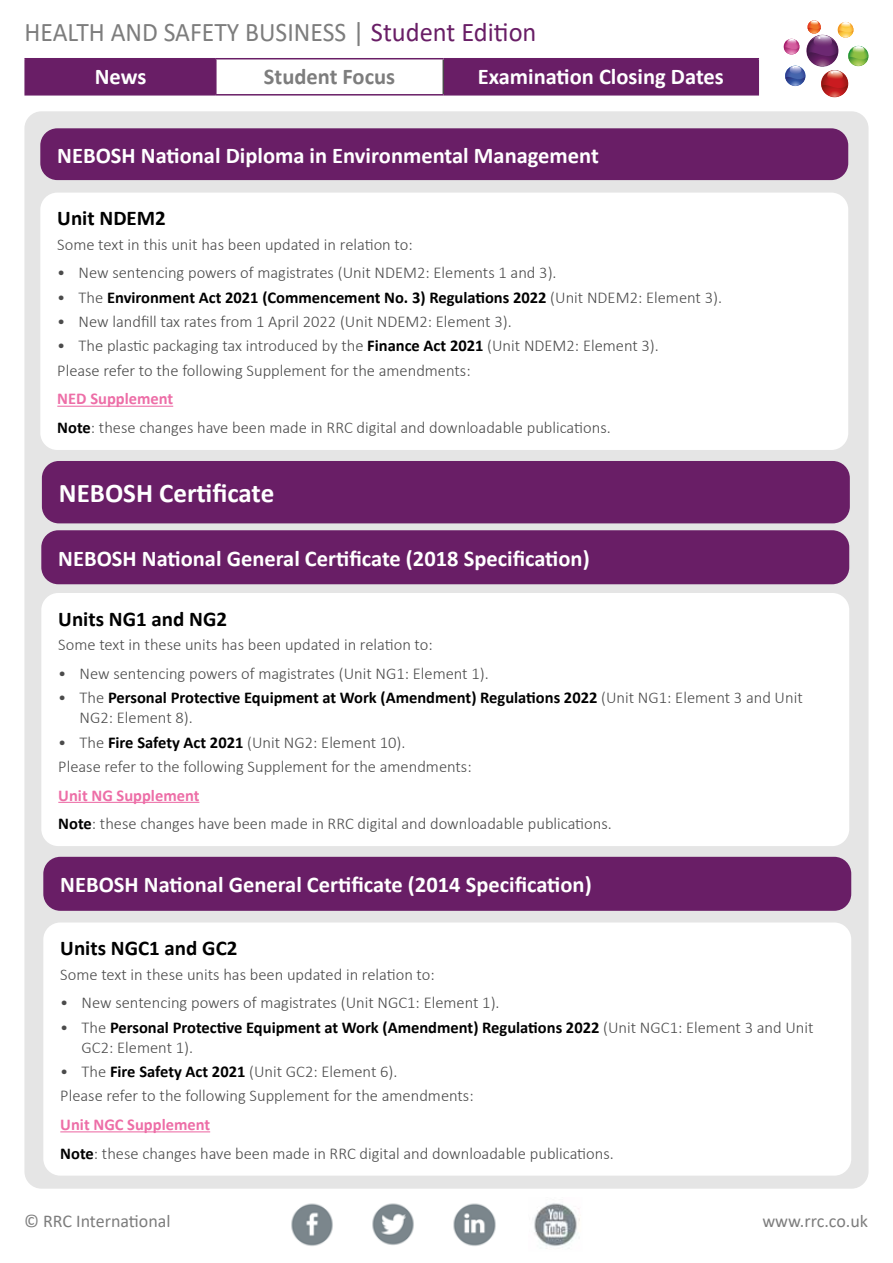
<style>
.page{position:relative;width:893px;height:1263px;background:#fff}
.page>*{position:absolute;margin:0;border:0;box-sizing:border-box;transform-origin:0 0}
.t1{font:27px "Calibri";color:#7d7d7d;scale:.95 1}
.t2{font:700 27px "Calibri";color:#fff}
.t3{font:700 22.5px "Calibri";color:#fff}
.t4{font:700 22.5px "Calibri";color:#7d7d7d}
.t5{font:700 21px "Calibri";color:#000}
.t6{font:18px "Calibri";color:#7d7d7d}
.t7{font:300 16.5px/24.3px "Calibri";color:#4b4b4b}
.t8{font:700 16.5px/20.1px "Calibri";color:#000}
.s1{color:#691e66}
.s2{font-weight:300;color:#4b4b4b}
.s3{font-weight:700;color:#000}
.s4{font-weight:700;color:#ed6ea7}
</style>
<div class="page">
<div style="left:24px;top:111px;width:844px;height:1078px;background:#e5e5e5;border-radius:17px"></div>
<div style="left:26px;top:59px;width:731px;height:35px;background:#691e66"></div>
<div style="left:216px;top:59px;width:227px;height:36px;background:#fff"></div>
<hr style="left:443px;top:59px;width:1px;height:35px;background:#4b4b4b">
<hr style="left:24px;top:58px;width:192px;height:1px;background:#691e66">
<hr style="left:24px;top:59px;width:2px;height:35px;background:#691e66">
<hr style="left:216px;top:58px;width:227px;height:1px;background:#691e66">
<hr style="left:443px;top:58px;width:316px;height:1px;background:#691e66">
<hr style="left:757px;top:59px;width:2px;height:35px;background:#691e66">
<hr style="left:24px;top:94px;width:192px;height:2px;background:#691e66">
<hr style="left:216px;top:94px;width:227px;height:2px;background:#691e66">
<hr style="left:443px;top:94px;width:316px;height:2px;background:#691e66">
<hr style="left:215px;top:59px;width:2px;height:35px;background:#691e66">
<img style="left:784px;top:20px;width:85px;height:77px">
<img style="left:291px;top:1203px;width:42px;height:43px">
<img style="left:372px;top:1203px;width:42px;height:42px">
<img style="left:453px;top:1203px;width:43px;height:43px">
<img style="left:534px;top:1203px;width:46px;height:46px">
<div style="left:40px;top:193px;width:808px;height:257px;background:#fff;border-radius:17px"></div>
<hr style="left:57px;top:406px;width:116px;height:1px;background:#ed6ea7">
<div style="left:41px;top:530px;width:808px;height:54px;background:#691e66;border-radius:17px"></div>
<div style="left:41px;top:593px;width:808px;height:253px;background:#fff;border-radius:17px"></div>
<hr style="left:58px;top:802px;width:141px;height:1px;background:#ed6ea7">
<div style="left:42px;top:461px;width:808px;height:62px;background:#691e66;border-radius:17px"></div>
<div style="left:43px;top:857px;width:808px;height:54px;background:#691e66;border-radius:17px"></div>
<div style="left:43px;top:922px;width:808px;height:253px;background:#fff;border-radius:17px"></div>
<hr style="left:60px;top:1131px;width:150px;height:1px;background:#ed6ea7">
<div style="left:40px;top:128px;width:808px;height:52px;background:#691e66;border-radius:17px"></div>
<h1 class="t1" style="left:24px;top:13px;width:540px">HEALTH AND SAFETY BUSINESS | <span class="s1">Student Edition</span></h1>
<h2 class="t3" style="left:95px;top:61px;width:53px">News</h2>
<h2 class="t4" style="left:264px;top:61px;width:133px">Student Focus</h2>
<h2 class="t3" style="left:478px;top:61px;width:248px">Examination Closing Dates</h2>
<h2 class="t3" style="left:57px;top:139px;width:543px">NEBOSH National Diploma in Environmental Management</h2>
<p class="t5" style="left:57px;top:204px;width:110px">Unit NDEM2</p>
<p class="t7" style="left:57px;top:232px;width:357px">Some text in this unit has been updated in relation to:</p>
<p class="t7" style="left:57px;top:261px;width:501px">• New sentencing powers of magistrates (Unit NDEM2: Elements 1 and 3).</p>
<p class="t8" style="left:57px;top:287px;width:666px"><span class="s2">• The</span> Environment Act 2021 (Commencement No. 3) Regulations 2022 <span class="s2">(Unit NDEM2: Element 3).</span></p>
<p class="t7" style="left:57px;top:309px;width:456px">• New landfill tax rates from 1 April 2022 (Unit NDEM2: Element 3).</p>
<p class="t7" style="left:57px;top:334px;width:603px">• The plastic packaging tax introduced by the <span class="s3">Finance Act 2021</span> (Unit NDEM2: Element 3).<br>Please refer to the following Supplement for the amendments:</p>
<p class="t7" style="left:57px;top:384px;width:555px;line-height:28.7px"><span class="s4">NED Supplement<br></span><span class="s3">Note</span>: these changes have been made in RRC digital and downloadable publications.</p>
<h1 class="t2" style="left:59px;top:474px;width:217px">NEBOSH Certificate</h1>
<h2 class="t3" style="left:58px;top:542px;width:533px">NEBOSH National General Certificate (2018 Specification)</h2>
<p class="t5" style="left:58px;top:604px;width:170px">Units NG1 and NG2</p>
<p class="t7" style="left:58px;top:632px;width:376px">Some text in these units has been updated in relation to:</p>
<p class="t7" style="left:58px;top:661px;width:432px">• New sentencing powers of magistrates (Unit NG1: Element 1).</p>
<p class="t8" style="left:80px;top:687px;width:725px;text-indent:-21px"><span class="s2">• The</span> Personal Protective Equipment at Work (Amendment) Regulations 2022 <span class="s2">(Unit NG1: Element 3 and Unit<br>NG2: Element 8).</span></p>
<p class="t7" style="left:58px;top:730px;width:415px">• The <span class="s3">Fire Safety Act 2021</span> (Unit NG2: Element 10).<br>Please refer to the following Supplement for the amendments:</p>
<p class="t7" style="left:58px;top:780px;width:555px;line-height:28.7px"><span class="s4">Unit NG Supplement<br></span><span class="s3">Note</span>: these changes have been made in RRC digital and downloadable publications.</p>
<h2 class="t3" style="left:60px;top:869px;width:533px">NEBOSH National General Certificate (2014 Specification)</h2>
<p class="t5" style="left:60px;top:933px;width:179px">Units NGC1 and GC2</p>
<p class="t7" style="left:60px;top:962px;width:376px">Some text in these units has been updated in relation to:</p>
<p class="t7" style="left:60px;top:990px;width:441px">• New sentencing powers of magistrates (Unit NGC1: Element 1).</p>
<p class="t8" style="left:82px;top:1017px;width:733px;text-indent:-21px"><span class="s2">• The</span> Personal Protective Equipment at Work (Amendment) Regulations 2022 <span class="s2">(Unit NGC1: Element 3 and Unit<br>GC2: Element 1).</span></p>
<p class="t7" style="left:60px;top:1059px;width:415px">• The <span class="s3">Fire Safety Act 2021</span> (Unit GC2: Element 6).<br>Please refer to the following Supplement for the amendments:</p>
<p class="t7" style="left:60px;top:1110px;width:555px;line-height:28.7px"><span class="s4">Unit NGC Supplement<br></span><span class="s3">Note</span>: these changes have been made in RRC digital and downloadable publications.</p>
<p class="t6" style="left:24px;top:1209px;width:148px">© RRC International</p>
<p class="t6" style="left:762px;top:1209px;width:107px">www.rrc.co.uk</p>
</div>
